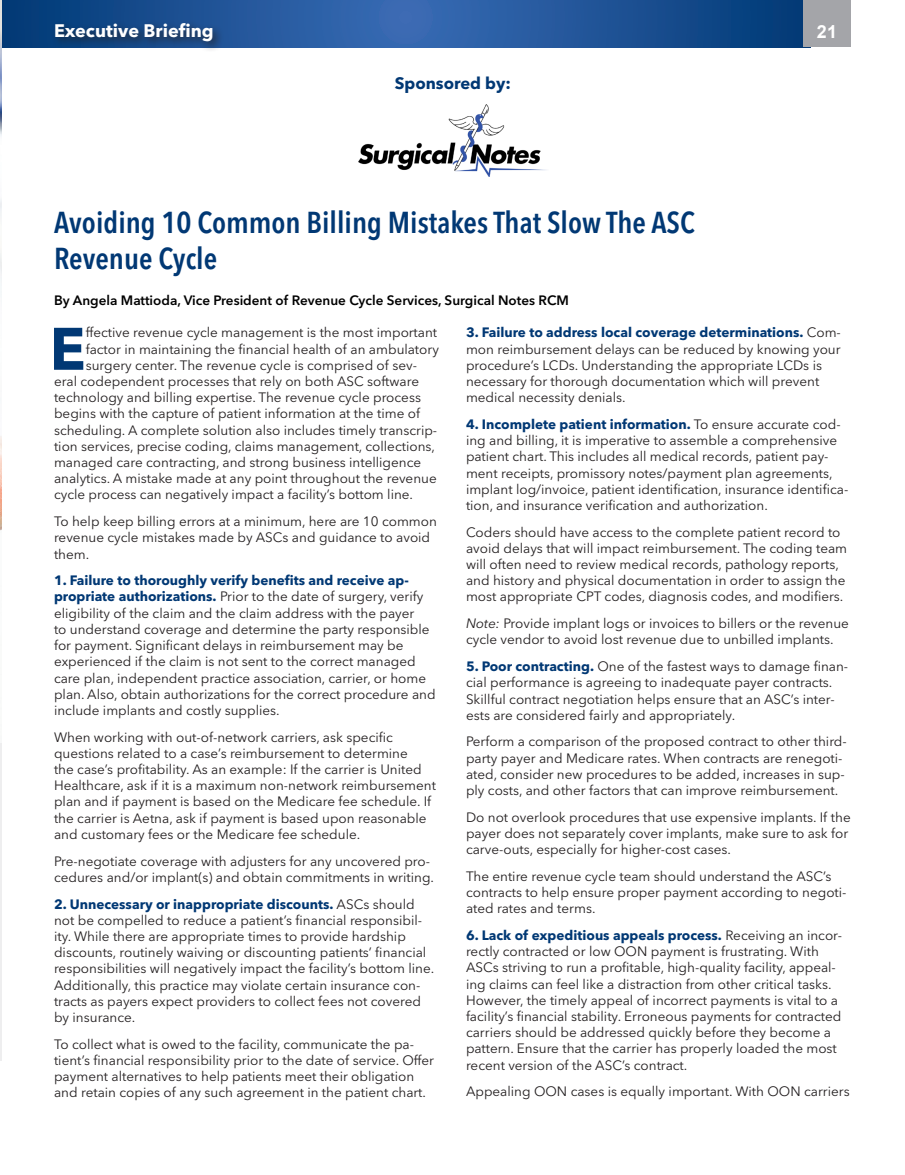
<style>
.page{position:relative;width:905px;height:1175px;background:#fff}
.page>*{position:absolute;margin:0;border:0;box-sizing:border-box;transform-origin:0 0}
.Avenir_Body{font:700 59.25px "Avenir Next LT Pro";color:#013874}
.Avenir_headline{font:600 condensed 30px "Avenir Next LT Pro";color:#013874}
.t1{font:700 18px "Avenir Next LT Pro";color:#fff}
.t2{font:700 18px "Arial";color:#fff}
.subhead{font:700 16.5px "Avenir Next LT Pro";color:#013874}
.Avenir_Body-2{font:13.5px/16.2px "Avenir Next LT Pro";color:#231f20}
.Avenir_headline-2{font:600 13.5px "Avenir Next LT Pro";color:#000}
.s1{font-weight:700;color:#013874}
.s2{font-style:italic}
</style>
<div class="page">
<svg style="left:2px;top:0;width:801px;height:47px;background:#1f5396"></svg>
<div style="left:803px;top:0;width:47px;height:47px;background:#a4a5a9"></div>
<div style="left:51px;top:19px;width:173px;height:34px;background:#231f20;opacity:.75"></div>
<img style="left:0;top:1px;width:2px;height:530px">
<hr style="left:0;top:743px;width:2px;height:317px;background:#eeeeef">
<img style="left:358px;top:105px;width:188px;height:72px">
<h3 class="t1" style="left:54px;top:20px;width:161px">Executive Briefing</h3>
<p class="t2" style="left:817px;top:20px;width:22px">21</p>
<p class="subhead" style="left:395px;top:73px;width:118px">Sponsored by:</p>
<p class="Avenir_headline" style="left:54px;top:204px;width:642px">Avoiding 10 Common Billing Mistakes That Slow The ASC</p>
<p class="Avenir_headline" style="left:54px;top:240px;width:165px">Revenue Cycle</p>
<p class="Avenir_headline-2" style="left:54px;top:292px;width:516px">By Angela Mattioda, Vice President of Revenue Cycle Services, Surgical Notes RCM</p>
<p class="Avenir_Body" style="left:50px;top:313px;width:37px">E</p>
<p class="Avenir_Body-2" style="left:86px;top:324px;width:353px">ffective revenue cycle management is the most important</p>
<p class="Avenir_Body-2" style="left:466px;top:324px;width:376px"><span class="s1">3. Failure to address local coverage determinations.</span> Com&shy;mon reimbursement delays can be reduced by knowing your procedure’s LCDs. Understanding the appropriate LCDs is necessary for thorough documentation which will prevent medical necessity denials.</p>
<p class="Avenir_Body-2" style="left:466px;top:416px;width:384px"><span class="s1">4. Incomplete patient information.</span> To ensure accurate cod&shy;ing and billing, it is imperative to assemble a comprehensive patient chart. This includes all medical records, patient pay&shy;ment receipts, promissory notes/payment plan agreements, implant log/invoice, patient identification, insurance identifica&shy;tion, and insurance verification and authorization.</p>
<p class="Avenir_Body-2" style="left:466px;top:524px;width:383px">Coders should have access to the complete patient record to avoid delays that will impact reimbursement. The coding team will often need to review medical records, pathology reports, and history and physical documentation in order to assign the most appropriate CPT codes, diagnosis codes, and modifiers.</p>
<p class="Avenir_Body-2" style="left:466px;top:615px;width:384px"><span class="s2">Note:</span> Provide implant logs or invoices to billers or the revenue cycle vendor to avoid lost revenue due to unbilled implants.</p>
<p class="Avenir_Body-2" style="left:466px;top:658px;width:384px"><span class="s1">5. Poor contracting.</span> One of the fastest ways to damage finan&shy;cial performance is agreeing to inadequate payer contracts.<br>Skillful contract negotiation helps ensure that an ASC’s inter&shy;ests are considered fairly and appropriately.</p>
<p class="Avenir_Body-2" style="left:466px;top:733px;width:382px">Perform a comparison of the proposed contract to other third&shy;party payer and Medicare rates. When contracts are renegoti&shy;ated, consider new procedures to be added, increases in sup&shy;ply costs, and other factors that can improve reimbursement.</p>
<p class="Avenir_Body-2" style="left:466px;top:809px;width:386px">Do not overlook procedures that use expensive implants. If the payer does not separately cover implants, make sure to ask for carve-outs, especially for higher-cost cases.</p>
<p class="Avenir_Body-2" style="left:466px;top:868px;width:382px">The entire revenue cycle team should understand the ASC’s contracts to help ensure proper payment according to negoti&shy;ated rates and terms.</p>
<p class="Avenir_Body-2" style="left:466px;top:927px;width:377px"><span class="s1">6. Lack of expeditious appeals process.</span> Receiving an incor&shy;rectly contracted or low OON payment is frustrating. With ASCs striving to run a profitable, high-quality facility, appeal&shy;ing claims can feel like a distraction from other critical tasks.<br>However, the timely appeal of incorrect payments is vital to a facility’s financial stability. Erroneous payments for contracted carriers should be addressed quickly before they become a pattern. Ensure that the carrier has properly loaded the most recent version of the ASC’s contract.</p>
<p class="Avenir_Body-2" style="left:466px;top:1083px;width:385px">Appealing OON cases is equally important. With OON carriers</p>
<p class="Avenir_Body-2" style="left:86px;top:341px;width:355px">factor in maintaining the financial health of an ambulatory</p>
<p class="Avenir_Body-2" style="left:86px;top:357px;width:333px">surgery center. The revenue cycle is comprised of sev-</p>
<p class="Avenir_Body-2" style="left:54px;top:373px;width:366px">eral codependent processes that rely on both ASC software</p>
<p class="Avenir_Body-2" style="left:54px;top:389px;width:368px">technology and billing expertise. The revenue cycle process</p>
<p class="Avenir_Body-2" style="left:54px;top:405px;width:367px">begins with the capture of patient information at the time of</p>
<p class="Avenir_Body-2" style="left:54px;top:422px;width:385px">scheduling. A complete solution also includes timely transcrip-</p>
<p class="Avenir_Body-2" style="left:54px;top:438px;width:382px">tion services, precise coding, claims management, collections,</p>
<p class="Avenir_Body-2" style="left:54px;top:454px;width:368px">managed care contracting, and strong business intelligence</p>
<p class="Avenir_Body-2" style="left:54px;top:470px;width:384px">analytics. A mistake made at any point throughout the revenue</p>
<p class="Avenir_Body-2" style="left:54px;top:486px;width:360px">cycle process can negatively impact a facility’s bottom line.</p>
<p class="Avenir_Body-2" style="left:54px;top:513px;width:384px">To help keep billing errors at a minimum, here are 10 common revenue cycle mistakes made by ASCs and guidance to avoid them.</p>
<p class="Avenir_Body-2" style="left:54px;top:572px;width:383px"><span class="s1">1. Failure to thoroughly verify benefits and receive ap&shy;propriate authorizations.</span> Prior to the date of surgery, verify eligibility of the claim and the claim address with the payer<br>to understand coverage and determine the party responsible for payment. Significant delays in reimbursement may be experienced if the claim is not sent to the correct managed care plan, independent practice association, carrier, or home plan. Also, obtain authorizations for the correct procedure and include implants and costly supplies.</p>
<p class="Avenir_Body-2" style="left:54px;top:728px;width:383px">When working with out-of-network carriers, ask specific questions related to a case’s reimbursement to determine<br>the case’s profitability. As an example: If the carrier is United Healthcare, ask if it is a maximum non-network reimbursement plan and if payment is based on the Medicare fee schedule. If the carrier is Aetna, ask if payment is based upon reasonable and customary fees or the Medicare fee schedule.</p>
<p class="Avenir_Body-2" style="left:54px;top:852px;width:381px">Pre-negotiate coverage with adjusters for any uncovered pro&shy;cedures and/or implant(s) and obtain commitments in writing.</p>
<p class="Avenir_Body-2" style="left:54px;top:895px;width:382px"><span class="s1">2. Unnecessary or inappropriate discounts.</span> ASCs should not be compelled to reduce a patient’s financial responsibil&shy;ity. While there are appropriate times to provide hardship discounts, routinely waiving or discounting patients’ financial responsibilities will negatively impact the facility’s bottom line.<br>Additionally, this practice may violate certain insurance con&shy;tracts as payers expect providers to collect fees not covered by insurance.</p>
<p class="Avenir_Body-2" style="left:54px;top:1035px;width:381px">To collect what is owed to the facility, communicate the pa&shy;tient’s financial responsibility prior to the date of service. Offer payment alternatives to help patients meet their obligation and retain copies of any such agreement in the patient chart.</p>
</div>
